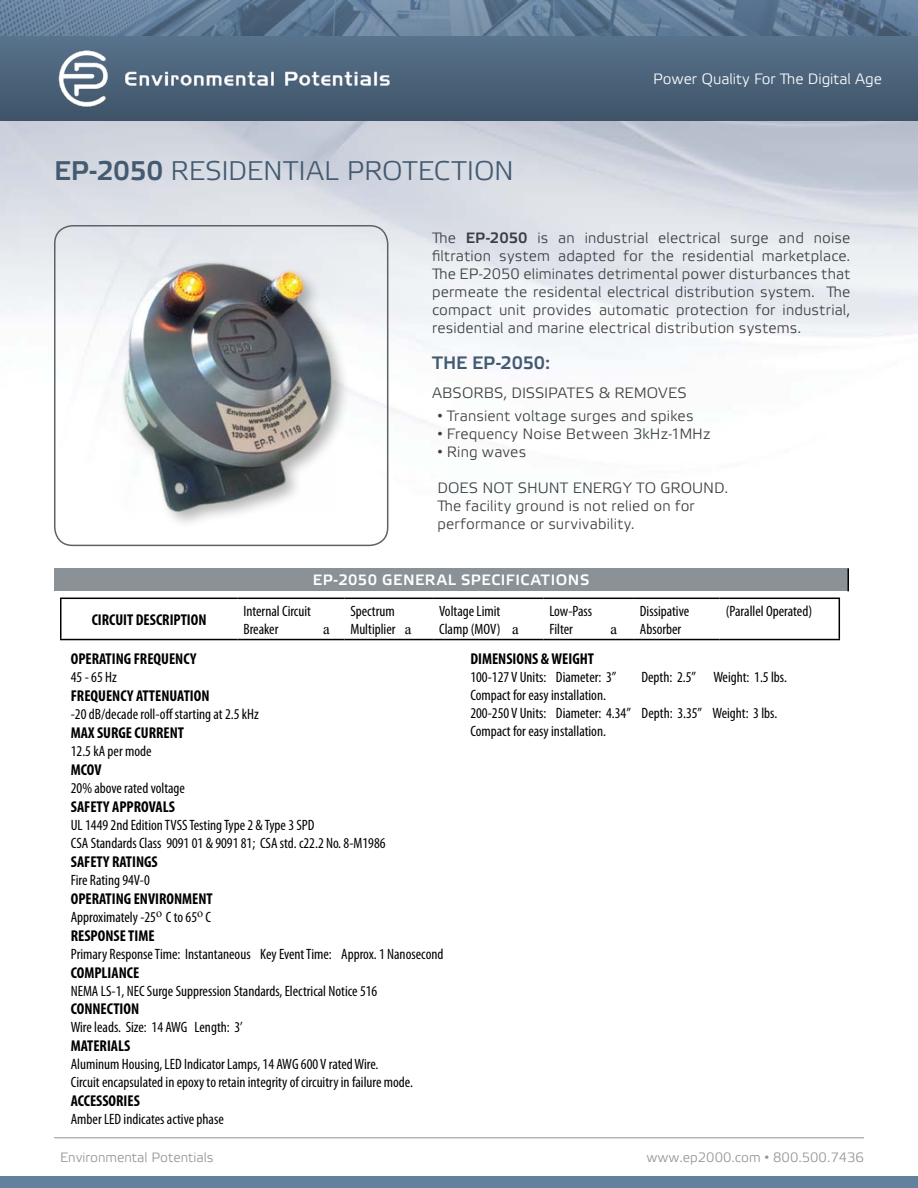
<style>
.page{position:relative;width:918px;height:1188px;background:#fff}
.page>*{position:absolute;margin:0;border:0;box-sizing:border-box;transform-origin:0 0}
.t1{font:27px "Elektra Light Pro";letter-spacing:-.005em;color:#445a70}
.t2{font:700 18px "Elektra Light Pro";letter-spacing:-.01em;color:#445a70}
.t3{font:700 condensed 15.75px "Myriad Pro";color:#000}
.t4{font:condensed 15px/18px "Myriad Pro";color:#000}
.t5{font:15px/18px "Elektra Light Pro";letter-spacing:.01em;color:#3c3e42;text-align:justify}
.t6{font:15px "Elektra Light Pro";color:#fff}
.t7{font:15px "Elektra Medium Pro";letter-spacing:.035em;color:#fff}
.t8{font:15px "Times New Roman";color:#000}
.t9{font:13.5px "Elektra Light Pro";color:#939598}
.s1{font-weight:700}
.s2{font-family:"Arial"}
.s3{font-family:"Times New Roman";font-stretch:normal}
</style>
<div class="page">
<img style="left:0;top:121px;width:918px;height:520px">
<hr style="left:54px;top:1137px;width:810px;height:1px;background:#8a9297">
<div style="left:0;top:1177px;width:918px;height:11px;background:#63809c"></div>
<svg style="left:0;top:36px;width:918px;height:85px;background:#4b6379"></svg>
<img style="left:0;top:0;width:918px;height:36px">
<img style="left:49px;top:40px;width:347px;height:78px">
<div style="left:54px;top:225px;width:334px;height:321px;border:2px solid #5c6266;border-radius:18px"></div>
<div style="left:117px;top:257px;width:232px;height:271px;background:#000;opacity:.3"></div>
<img style="left:120px;top:261px;width:213px;height:252px">
<div style="left:54px;top:569px;width:794px;height:22px;background:#8a9297"></div>
<svg style="left:848px;top:569px;width:1px;height:22px"></svg>
<hr style="left:60px;top:599px;width:2px;height:40px;background:#000">
<hr style="left:60px;top:598px;width:178px;height:1px;background:#000">
<hr style="left:60px;top:639px;width:178px;height:1px;background:#000">
<hr style="left:238px;top:598px;width:106px;height:1px;background:#000">
<hr style="left:238px;top:639px;width:106px;height:1px;background:#000">
<hr style="left:344px;top:598px;width:89px;height:1px;background:#000">
<hr style="left:433px;top:598px;width:110px;height:1px;background:#000">
<hr style="left:543px;top:598px;width:91px;height:1px;background:#000">
<hr style="left:634px;top:598px;width:86px;height:1px;background:#000">
<hr style="left:344px;top:639px;width:89px;height:1px;background:#000">
<hr style="left:433px;top:639px;width:110px;height:1px;background:#000">
<hr style="left:543px;top:639px;width:91px;height:1px;background:#000">
<hr style="left:634px;top:639px;width:86px;height:1px;background:#000">
<hr style="left:720px;top:598px;width:120px;height:1px;background:#000">
<hr style="left:839px;top:599px;width:1px;height:40px;background:#000">
<hr style="left:720px;top:639px;width:120px;height:1px;background:#000">
<h1 class="t1" style="left:54px;top:156px;width:461px"><span class="s1">EP-2050</span> RESIDENTIAL PROTECTION</h1>
<p class="t6" style="left:653px;top:71px;width:230px">Power Quality For The Digital Age</p>
<p class="t5" style="left:432px;top:229px;width:420px">The <span class="s1">EP-2050</span> is an industrial electrical surge and noise filtration system adapted for the residential marketplace.<br>The EP-2050 eliminates detrimental power disturbances that permeate the residental electrical distribution system. The compact unit provides automatic protection for industrial, residential and marine electrical distribution systems.</p>
<p class="t2" style="left:432px;top:353px;width:120px">THE EP-2050:</p>
<p class="t5" style="left:432px;top:384px;width:256px">ABSORBS, DISSIPATES &amp; REMOVES</p>
<p class="t5" style="left:437px;top:407px;width:258px"><span class="s2">•</span> Transient voltage surges and spikes</p>
<p class="t5" style="left:437px;top:425px;width:275px"><span class="s2">•</span> Frequency Noise Between 3kHz-1MHz</p>
<p class="t5" style="left:437px;top:443px;width:90px"><span class="s2">•</span> Ring waves</p>
<p class="t5" style="left:437px;top:479px;width:292px;text-align:left">DOES NOT SHUNT ENERGY TO GROUND.<br>The facility ground is not relied on for performance or survivability.</p>
<p class="t7" style="left:313px;top:572px;width:278px">EP-2050 GENERAL SPECIFICATIONS</p>
<p class="t3" style="left:92px;top:611px;width:116px">CIRCUIT DESCRIPTION</p>
<p class="t4" style="left:244px;top:602px;width:69px">Internal Circuit<br>Breaker</p>
<p class="t8" style="left:323px;top:618px;width:8px">a</p>
<p class="t4" style="left:350px;top:602px;width:63px">Spectrum<br>Multiplier <span class="s3">a</span></p>
<p class="t4" style="left:439px;top:602px;width:81px">Voltage Limit<br>Clamp (MOV) <span class="s3">a</span></p>
<p class="t4" style="left:549px;top:602px;width:44px">Low-Pass<br>Filter</p>
<p class="t8" style="left:611px;top:618px;width:8px">a</p>
<p class="t4" style="left:640px;top:602px;width:51px">Dissipative<br>Absorber</p>
<p class="t4" style="left:726px;top:602px;width:88px">(Parallel Operated)</p>
<p class="t3" style="left:71px;top:650px;width:127px">OPERATING FREQUENCY</p>
<p class="t4" style="left:71px;top:669px;width:47px">45 - 65 Hz</p>
<p class="t3" style="left:71px;top:687px;width:140px">FREQUENCY ATTENUATION</p>
<p class="t4" style="left:71px;top:706px;width:190px">-20 dB/decade roll-off starting at 2.5 kHz</p>
<p class="t3" style="left:71px;top:724px;width:115px">MAX SURGE CURRENT</p>
<p class="t4" style="left:71px;top:742px;width:82px">12.5 kA per mode</p>
<p class="t3" style="left:71px;top:761px;width:32px">MCOV</p>
<p class="t4" style="left:71px;top:779px;width:116px">20% above rated voltage</p>
<p class="t3" style="left:71px;top:798px;width:106px">SAFETY APPROVALS</p>
<p class="t4" style="left:71px;top:816px;width:316px">UL 1449 2nd Edition TVSS Testing Type 2 &amp; Type 3 SPD<br>CSA Standards Class 9091 01 &amp; 9091 81; CSA std. c22.2 No. 8-M1986</p>
<p class="t3" style="left:71px;top:853px;width:89px">SAFETY RATINGS</p>
<p class="t4" style="left:71px;top:871px;width:81px">Fire Rating 94V-0</p>
<p class="t3" style="left:71px;top:890px;width:143px">OPERATING ENVIRONMENT</p>
<p class="t4" style="left:71px;top:908px;width:142px">Approximately -25<sup>o</sup> C to 65<sup>o</sup> C</p>
<p class="t3" style="left:71px;top:927px;width:85px">RESPONSE TIME</p>
<p class="t4" style="left:71px;top:945px;width:374px">Primary Response Time: Instantaneous Key Event Time: Approx. 1 Nanosecond</p>
<p class="t3" style="left:71px;top:964px;width:70px">COMPLIANCE</p>
<p class="t4" style="left:71px;top:982px;width:308px">NEMA LS-1, NEC Surge Suppression Standards, Electrical Notice 516</p>
<p class="t3" style="left:71px;top:1000px;width:70px">CONNECTION</p>
<p class="t4" style="left:71px;top:1019px;width:174px">Wire leads. Size: 14 AWG Length: 3’</p>
<p class="t3" style="left:71px;top:1037px;width:61px">MATERIALS</p>
<p class="t4" style="left:71px;top:1056px;width:344px">Aluminum Housing, LED Indicator Lamps, 14 AWG 600 V rated Wire.<br>Circuit encapsulated in epoxy to retain integrity of circuitry in failure mode.</p>
<p class="t3" style="left:71px;top:1092px;width:71px">ACCESSORIES</p>
<p class="t4" style="left:71px;top:1111px;width:155px">Amber LED indicates active phase</p>
<p class="t3" style="left:470px;top:650px;width:125px">DIMENSIONS &amp; WEIGHT</p>
<p class="t4" style="left:470px;top:669px;width:148px">100-127 V Units: Diameter: 3”</p>
<p class="t4" style="left:641px;top:669px;width:147px">Depth: 2.5” Weight: 1.5 lbs.</p>
<p class="t4" style="left:470px;top:687px;width:308px">Compact for easy installation.<br>200-250 V Units: Diameter: 4.34” Depth: 3.35” Weight: 3 lbs.<br>Compact for easy installation.</p>
<p class="t9" style="left:60px;top:1151px;width:155px">Environmental Potentials</p>
<p class="t9" style="left:646px;top:1151px;width:219px">www.ep2000.com <span class="s2">•</span> 800.500.7436</p>
</div>
